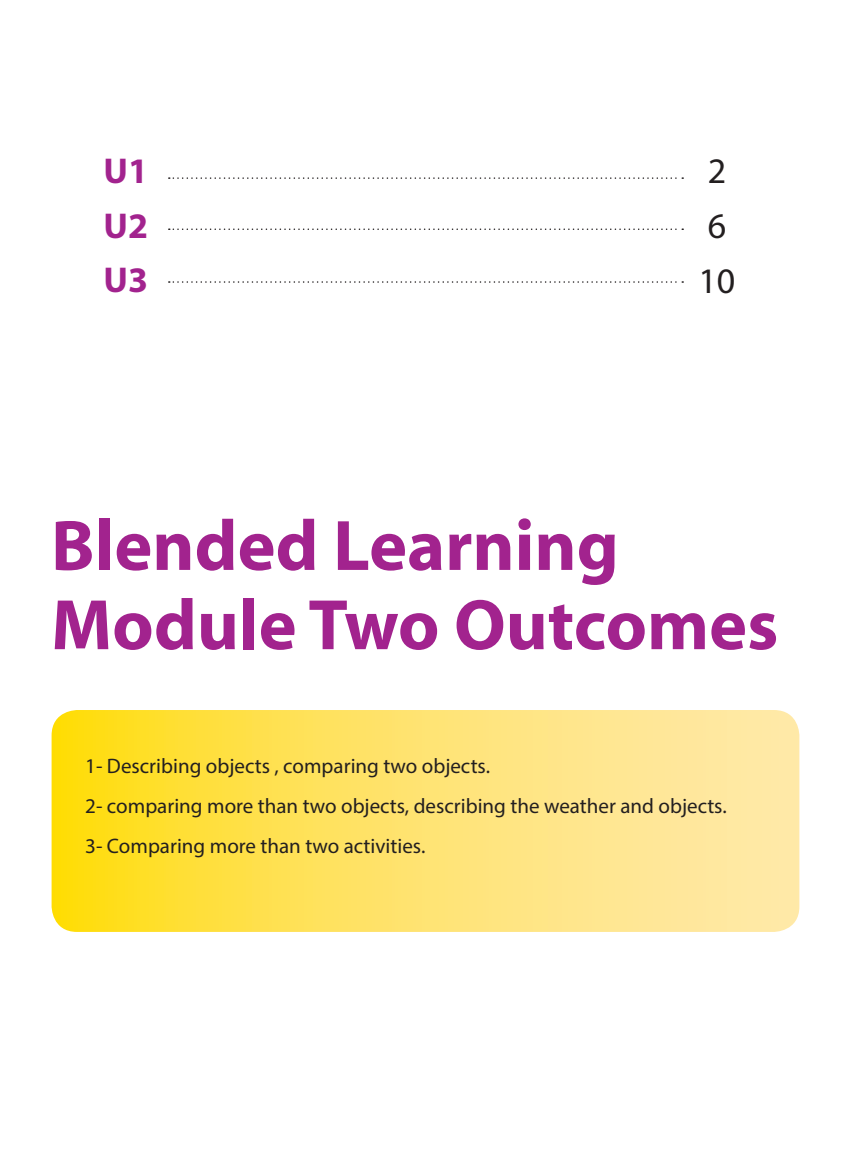
<style>
.page{position:relative;width:851px;height:1149px;background:#fff}
.page>*{position:absolute;margin:0;border:0;box-sizing:border-box;transform-origin:0 0}
.t1{font:700 72px/79.2px "Myriad";color:#a2238e}
.t2{font:700 36px/54.6px "Myriad";color:#a2238e;text-align:justify}
.t3{font:36px/54.6px "Myriad";color:#231f20}
.t4{font:21px/40px "Myriad Pro";color:#231f20}
</style>
<div class="page">
<svg style="left:52px;top:710px;width:747px;height:221px;background:#ffe369"></svg>
<svg style="left:169px;top:177px;width:514px;height:2px"></svg>
<svg style="left:169px;top:228px;width:514px;height:2px"></svg>
<svg style="left:169px;top:281px;width:514px;height:2px"></svg>
<h2 class="t2" style="left:103px;top:145px;width:46px">U1<br>U2<br>U3</h2>
<h2 class="t3" style="left:698px;top:145px;width:38px">2<br>6<br>10</h2>
<h1 class="t1" style="left:51px;top:508px;width:728px">Blended Learning<br>Module Two Outcomes</h1>
<p class="t4" style="left:85px;top:745px;width:642px">1- Describing objects , comparing two objects.<br>2- comparing more than two objects, describing the weather and objects.<br>3- Comparing more than two activities.</p>
</div>
